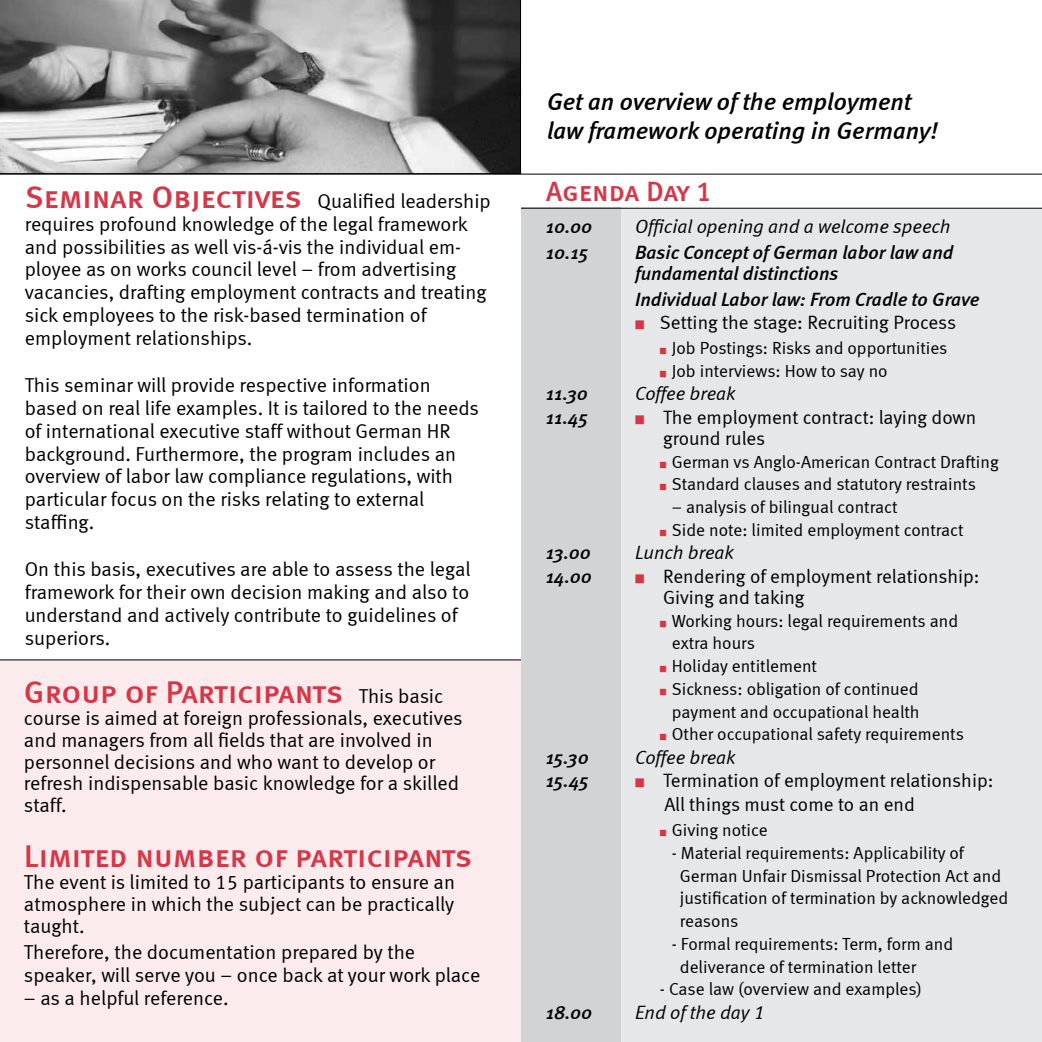
<style>
.page{position:relative;width:1042px;height:1042px;background:#fff}
.page>*{position:absolute;margin:0;border:0;box-sizing:border-box;transform-origin:0 0}
.t1{font:31.5px "Meta Medium LF Caps";letter-spacing:-.005em;color:#d63647}
.t2{font:28px "Meta Medium LF Caps";letter-spacing:-.005em;color:#d63647}
.t3{font:italic 24.5px/29.4px "Meta Medium LF";color:#000}
.t4{font:20.12px/22.8px "Meta Normal LF";color:#000}
.t5{font:19.25px/21px "Meta Normal LF";color:#000}
.t6{font:italic 19.25px/21px "Meta Medium LF";color:#000}
.t7{font:italic 19.25px "Meta Normal LF";color:#000}
.t8{font:italic 500 19.25px "Meta";color:#000}
.t9{font:17.5px/22.8px "Meta Normal LF";color:#000}
.s1{font-family:"Meta Medium LF Caps";font-size:31.5px;color:#d63647}
.s2{font-family:"Meta Normal LF";font-size:20.12px;color:#000}
.s3{color:#d63647}
</style>
<div class="page">
<div style="left:521px;top:209px;width:521px;height:833px;background:#e6e7e8"></div>
<div style="left:521px;top:208px;width:99px;height:834px;background:#d1d3d4"></div>
<div style="left:0;top:660px;width:521px;height:382px;background:#fbebed"></div>
<svg style="left:0;top:0;width:521px;height:174px;background:#8a8a8a"></svg>
<hr style="left:0;top:174px;width:1042px;height:1px;background:#000">
<hr style="left:521px;top:208px;width:521px;height:1px;background:#000">
<hr style="left:0;top:659px;width:521px;height:1px;background:#000">
<p class="t4" style="left:25px;top:190px;width:467px"><span class="s1">Seminar Objectives</span> Qualified leadership requires profound knowledge of the legal framework and possibilities as well vis-á-vis the individual em&shy;ployee as on works council level – from advertising vacancies, drafting employment contracts and treating sick employees to the risk-based termination of employment relationships.</p>
<p class="t4" style="left:25px;top:374px;width:456px">This seminar will provide respective information based on real life examples. It is tailored to the needs of international executive staff without German HR background. Furthermore, the program includes an overview of labor law compliance regulations, with particular focus on the risks relating to external staffing.</p>
<p class="t4" style="left:25px;top:558px;width:447px">On this basis, executives are able to assess the legal framework for their own decision making and also to understand and actively contribute to guidelines of superiors.</p>
<h1 class="t1" style="left:24px;top:674px;width:421px">Group of Participants <span class="s2">This basic</span></h1>
<p class="t4" style="left:24px;top:706px;width:440px;line-height:21.9px">course is aimed at foreign professionals, executives and managers from all fields that are involved in personnel decisions and who want to develop or refresh indispensable basic knowledge for a skilled staff.</p>
<h1 class="t1" style="left:24px;top:838px;width:450px">Limited number of participants</h1>
<p class="t4" style="left:24px;top:870px;width:432px;line-height:21.9px;text-align:justify">The event is limited to 15 participants to ensure an atmosphere in which the subject can be practically taught.</p>
<p class="t4" style="left:24px;top:941px;width:458px">Therefore, the documentation prepared by the speaker, will serve you – once back at your work place</p>
<p class="t4" style="left:24px;top:986px;width:206px">– as a helpful reference.</p>
<p class="t3" style="left:547px;top:86px;width:392px">Get an overview of the employment law framework operating in Germany!</p>
<h2 class="t2" style="left:546px;top:175px;width:167px">Agenda Day 1</h2>
<p class="t8" style="left:546px;top:214px;width:48px">10.00</p>
<p class="t7" style="left:635px;top:215px;width:317px">Official opening and a welcome speech</p>
<p class="t8" style="left:546px;top:240px;width:44px">10.15</p>
<p class="t6" style="left:635px;top:241px;width:320px">Basic Concept of German labor law and fundamental distinctions</p>
<p class="t6" style="left:635px;top:288px;width:346px">Individual Labor law: From Cradle to Grave</p>
<p class="t5" style="left:635px;top:311px;width:323px"><span class="s3">■</span> Setting the stage: Recruiting Process</p>
<p class="t9" style="left:660px;top:336px;width:289px"><span class="s3">■</span> Job Postings: Risks and opportunities</p>
<p class="t9" style="left:660px;top:359px;width:229px"><span class="s3">■</span> Job interviews: How to say no</p>
<p class="t8" style="left:546px;top:382px;width:44px">11.30</p>
<p class="t7" style="left:635px;top:383px;width:102px">Coffee break</p>
<p class="t8" style="left:546px;top:406px;width:44px">11.45</p>
<p class="t5" style="left:663px;top:406px;width:315px;text-indent:-28px"><span class="s3">■</span> The employment contract: laying down ground rules</p>
<p class="t9" style="left:660px;top:450px;width:340px"><span class="s3">■</span> German vs Anglo-American Contract Drafting</p>
<p class="t9" style="left:660px;top:473px;width:317px"><span class="s3">■</span> Standard clauses and statutory restraints</p>
<p class="t9" style="left:672px;top:495px;width:227px">– analysis of bilingual contract</p>
<p class="t9" style="left:660px;top:518px;width:305px"><span class="s3">■</span> Side note: limited employment contract</p>
<p class="t8" style="left:546px;top:541px;width:47px">13.00</p>
<p class="t7" style="left:635px;top:542px;width:100px">Lunch break</p>
<p class="t8" style="left:546px;top:565px;width:48px">14.00</p>
<p class="t5" style="left:663px;top:565px;width:318px;text-indent:-28px"><span class="s3">■</span> Rendering of employment relationship:<br>Giving and taking</p>
<p class="t9" style="left:672px;top:609px;width:288px;text-indent:-12px"><span class="s3">■</span> Working hours: legal requirements and extra hours</p>
<p class="t9" style="left:660px;top:654px;width:159px"><span class="s3">■</span> Holiday entitlement</p>
<p class="t9" style="left:660px;top:677px;width:261px;text-align:right"><span class="s3">■</span> Sickness: obligation of continued payment and occupational health</p>
<p class="t9" style="left:660px;top:723px;width:305px"><span class="s3">■</span> Other occupational safety requirements</p>
<p class="t8" style="left:546px;top:746px;width:45px">15.30</p>
<p class="t7" style="left:635px;top:746px;width:102px">Coffee break</p>
<p class="t8" style="left:546px;top:769px;width:45px">15.45</p>
<p class="t5" style="left:664px;top:769px;width:331px;line-height:23.4px;text-indent:-29px"><span class="s3">■</span> Termination of employment relationship:<br>All things must come to an end</p>
<p class="t9" style="left:660px;top:818px;width:109px"><span class="s3">■</span> Giving notice</p>
<p class="t9" style="left:680px;top:841px;width:330px;text-indent:-8px">- Material requirements: Applicability of German Unfair Dismissal Protection Act and justification of termination by acknowledged reasons</p>
<p class="t9" style="left:680px;top:932px;width:275px;text-indent:-8px">- Formal requirements: Term, form and deliverance of termination letter</p>
<p class="t9" style="left:660px;top:978px;width:264px">- Case law (overview and examples)</p>
<p class="t8" style="left:546px;top:1001px;width:48px">18.00</p>
<p class="t7" style="left:635px;top:1001px;width:131px">End of the day 1</p>
</div>
